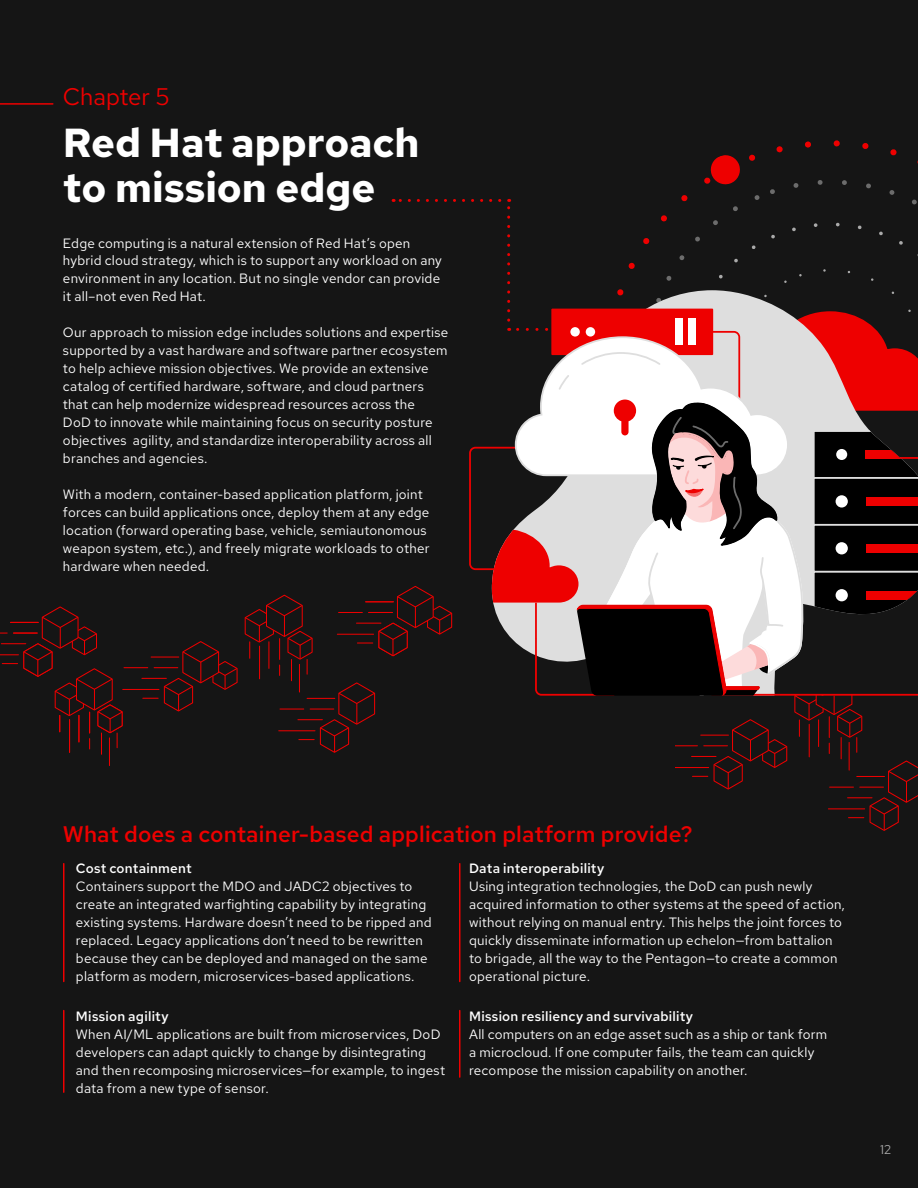
<style>
.page{position:relative;width:918px;height:1188px;background:#151515}
.page>*{position:absolute;margin:0;border:0;box-sizing:border-box;transform-origin:0 0}
.t1{font:700 40.5px/45px "Red Hat Text";color:#fff}
.t2{font:24px "Red Hat Text";letter-spacing:-.005em;color:#e00}
.t3{font:500 22.5px "Red Hat Text";letter-spacing:.005em;color:#e00}
.t4{font:13.5px/18px "Red Hat Text";letter-spacing:.015em;color:#fff}
.t5{font:500 13.5px "Red Hat Text";letter-spacing:.02em;color:#fff}
.t6{font:12.75px "Red Hat Text";color:#aaa}
</style>
<div class="page">
<svg style="left:0;top:606px;width:238px;height:160px;background:#1f1313"></svg>
<div style="left:576px;top:114px;width:342px;height:85px;background:#151515"></div>
<svg style="left:709px;top:153px;width:33px;height:33px"></svg>
<div style="left:0;top:0;width:54px;height:105px;background:#151515"></div>
<hr style="left:63px;top:864px;width:1px;height:118px;background:#e00">
<hr style="left:63px;top:1011px;width:1px;height:81px;background:#e00">
<hr style="left:459px;top:864px;width:1px;height:118px;background:#e00">
<hr style="left:459px;top:1011px;width:1px;height:66px;background:#e00">
<svg style="left:244px;top:199px;width:674px;height:633px;background:#4a3b3b"></svg>
<h2 class="t2" style="left:63px;top:81px;width:108px">Chapter 5</h2>
<h1 class="t1" style="left:63px;top:120px;width:358px">Red Hat approach to mission edge</h1>
<p class="t4" style="left:63px;top:234px;width:380px">Edge computing is a natural extension of Red Hat’s open hybrid cloud strategy, which is to support any workload on any environment in any location. But no single vendor can provide it all–not even Red Hat.</p>
<p class="t4" style="left:63px;top:324px;width:387px">Our approach to mission edge includes solutions and expertise supported by a vast hardware and software partner ecosystem to help achieve mission objectives. We provide an extensive catalog of certified hardware, software, and cloud partners that can help modernize widespread resources across the<br>DoD to innovate while maintaining focus on security posture objectives agility, and standardize interoperability across all branches and agencies.</p>
<p class="t4" style="left:63px;top:485px;width:368px">With a modern, container-based application platform, joint forces can build applications once, deploy them at any edge location (forward operating base, vehicle, semiautonomous weapon system, etc.), and freely migrate workloads to other hardware when needed.</p>
<h3 class="t3" style="left:63px;top:819px;width:631px">What does a container-based application platform provide?</h3>
<p class="t5" style="left:76px;top:859px;width:117px">Cost containment</p>
<p class="t4" style="left:76px;top:877px;width:357px">Containers support the MDO and JADC2 objectives to create an integrated warfighting capability by integrating existing systems. Hardware doesn’t need to be ripped and replaced. Legacy applications don’t need to be rewritten because they can be deployed and managed on the same platform as modern, microservices-based applications.</p>
<p class="t5" style="left:76px;top:1008px;width:94px">Mission agility</p>
<p class="t4" style="left:76px;top:1025px;width:371px">When AI/ML applications are built from microservices, DoD developers can adapt quickly to change by disintegrating and then recomposing microservices—for example, to ingest data from a new type of sensor.</p>
<p class="t5" style="left:469px;top:859px;width:137px">Data interoperability</p>
<p class="t4" style="left:469px;top:877px;width:377px">Using integration technologies, the DoD can push newly acquired information to other systems at the speed of action, without relying on manual entry. This helps the joint forces to quickly disseminate information up echelon—from battalion to brigade, all the way to the Pentagon—to create a common operational picture.</p>
<p class="t5" style="left:469px;top:1008px;width:226px">Mission resiliency and survivability</p>
<p class="t4" style="left:469px;top:1025px;width:360px">All computers on an edge asset such as a ship or tank form a microcloud. If one computer fails, the team can quickly recompose the mission capability on another.</p>
<p class="t6" style="left:880px;top:1141px;width:12px">12</p>
</div>
